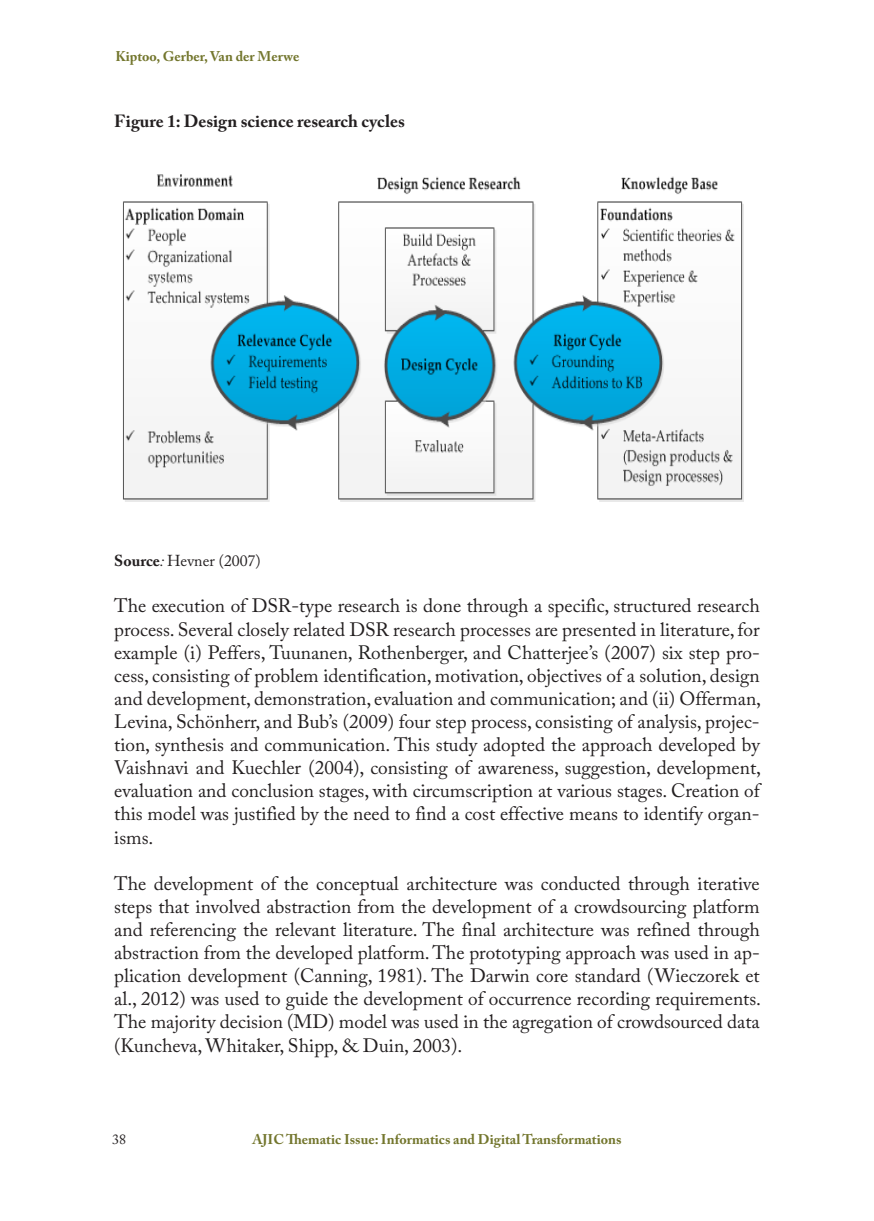
<style>
.page{position:relative;width:874px;height:1221px;background:#fff}
.page>*{position:absolute;margin:0;border:0;box-sizing:border-box;transform-origin:0 0}
.t1{font:19.25px/23.1px "Adobe Caslon Pro";color:#231f20;text-align:justify}
.t2{font:700 17.5px "Adobe Caslon Pro";color:#231f20}
.t3{font:15.75px "Adobe Caslon Pro";color:#231f20}
.t4{font:700 14px "Adobe Caslon Pro";color:#73762d}
.t5{font:14px "Adobe Caslon Pro";color:#231f20}
.s1{font-weight:700}
.s2{font-style:italic}
.s3{color:#222}
</style>
<div class="page">
<img style="left:123px;top:174px;width:619px;height:327px">
<p class="t4" style="left:115px;top:48px;width:185px">Kiptoo, Gerber, Van der Merwe</p>
<p class="t2" style="left:114px;top:111px;width:292px">Figure 1: Design science research cycles</p>
<p class="t3" style="left:114px;top:551px;width:148px"><span class="s1">Source</span><span class="s2">:</span> Hevner (2007)</p>
<p class="t1" style="left:114px;top:594px;width:648px">The execution of DSR-type research is done through a specific, structured research process. Several closely related DSR research processes are presented in literature, for example (i) Peffers, <span class="s3">Tuunanen, Rothenberger, and Chatterjee’s</span> (2007) six step pro&shy;cess, consisting of problem identification, motivation, objectives of a solution, design and development, demonstration, evaluation and communication; and (ii) Offerman, Levina, Schönherr, and Bub’s (2009) four step process, consisting of analysis, projec&shy;tion, synthesis and communication. This study adopted the approach developed by Vaishnavi and Kuechler (2004), consisting of awareness, suggestion, development, evaluation and conclusion stages, with circumscription at various stages. Creation of this model was justified by the need to find a cost effective means to identify organ&shy;isms.</p>
<p class="t1" style="left:114px;top:871px;width:648px">The development of the conceptual architecture was conducted through iterative steps that involved abstraction from the development of a crowdsourcing platform and referencing the relevant literature. The final architecture was refined through abstraction from the developed platform. The prototyping approach was used in ap&shy;plication development (Canning, 1981). The Darwin core standard (Wieczorek et al., 2012) was used to guide the development of occurrence recording requirements.<br>The majority decision (MD) model was used in the agregation of crowdsourced data (Kuncheva, Whitaker, Shipp, &amp; Duin, 2003).</p>
<p class="t5" style="left:112px;top:1130px;width:15px">38</p>
<p class="t4" style="left:252px;top:1130px;width:370px">AJIC Thematic Issue: Informatics and Digital Transformations</p>
</div>
